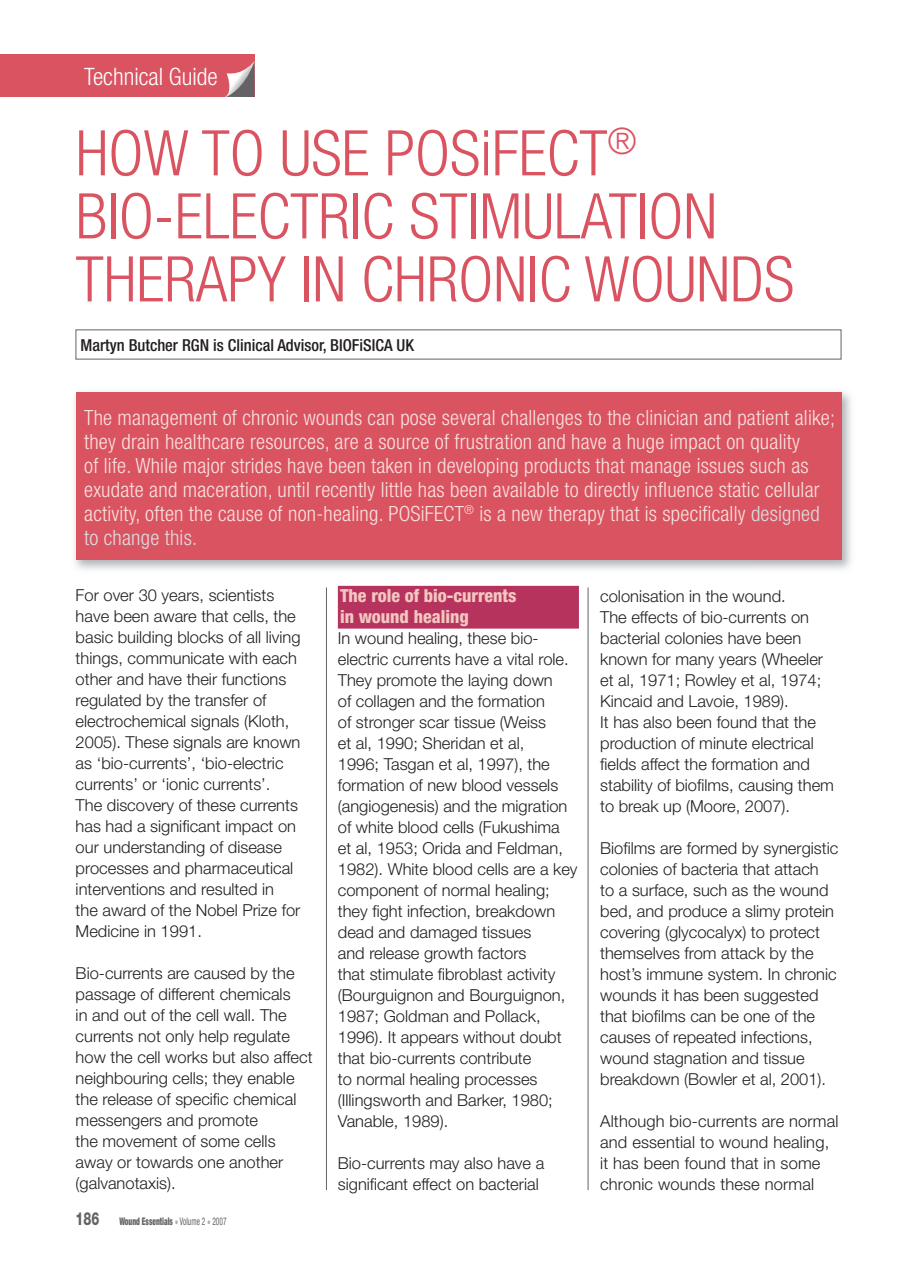
<style>
.page{position:relative;width:917px;height:1287px;background:#fff}
.page>*{position:absolute;margin:0;border:0;box-sizing:border-box;transform-origin:0 0}
.t1{font:300 condensed 63px/63px "Helvetica Neue";color:#da5361}
.t2{font:300 condensed 24px "Helvetica Neue";color:#fff}
.t3{font:300 condensed 21px/24px "Helvetica Neue";letter-spacing:.01em;color:#f9e1de}
.t4{font:800 condensed 18px/21px "Helvetica Neue";color:#f3c7c2}
.t5{font:300 16.5px/21px "Helvetica Neue";color:#231f20}
.t6{font:500 condensed 16.5px "Helvetica Neue";color:#231f20}
.t7{font:900 condensed 10.5px "Helvetica Neue";color:#636366;scale:.7 1}
.s1{color:#dcdddf}
.s2{font-weight:800;font-stretch:normal;font-size:18px}
.s3{font-weight:400;color:#adaeb2}
.s4{font-weight:400}
</style>
<div class="page">
<div style="left:0;top:54px;width:254px;height:43px;background:#da5361"></div>
<svg style="left:225px;top:61px;width:29px;height:36px"></svg>
<div style="left:338px;top:586px;width:241px;height:21px;background:#b6335d"></div>
<div style="left:338px;top:607px;width:241px;height:21px;background:#b6335d"></div>
<div style="left:76px;top:329px;width:765px;height:30px;border:1px solid #636366"></div>
<img style="left:74px;top:392px;width:777px;height:178px">
<div style="left:76px;top:392px;width:765px;height:168px;background:#da5361"></div>
<hr style="left:326px;top:587px;width:1px;height:603px;background:#636366">
<hr style="left:588px;top:587px;width:1px;height:603px;background:#636366">
<h2 class="t2" style="left:84px;top:62px;width:135px">Technical Guide</h2>
<h1 class="t1" style="left:76px;top:121px;width:720px">HOW TO USE POSiFECT<sup>®<br></sup>BIO-ELECTRIC STIMULATION<br>THERAPY IN CHRONIC WOUNDS</h1>
<p class="t6" style="left:80px;top:335px;width:335px">Martyn Butcher RGN is Clinical Advisor, BIOFiSICA UK</p>
<p class="t3" style="left:84px;top:405px;width:752px">The management of chronic wounds can pose several challenges to the clinician and patient alike; they drain healthcare resources, are a source of frustration and have a huge impact on quality<br>of life. While major strides have been taken in developing products that manage issues such as exudate and maceration, until recently little has been available to directly influence static cellular activity, often the cause of non-healing. POSiFECT<sup>®</sup> is a new therapy that is specifically <span class="s1">designed to change this.</span></p>
<p class="t5" style="left:76px;top:584px;width:226px">For over 30 years, scientists have been aware that cells, the basic building blocks of all living things, communicate with each other and have their functions regulated by the transfer of electrochemical signals (Kloth,<br>2005). These signals are known as ‘bio-currents’, ‘bio-electric currents’ or ‘ionic currents’.<br>The discovery of these currents has had a significant impact on our understanding of disease processes and pharmaceutical interventions and resulted in<br>the award of the Nobel Prize for<br>Medicine in 1991.</p>
<p class="t5" style="left:76px;top:962px;width:238px">Bio-currents are caused by the passage of different chemicals<br>in and out of the cell wall. The currents not only help regulate how the cell works but also affect neighbouring cells; they enable the release of specific chemical messengers and promote<br>the movement of some cells away or towards one another (galvanotaxis).</p>
<p class="t7" style="left:76px;top:1214px;width:217px"><span class="s2">186</span> Wound Essentials <span class="s3">•</span> <span class="s4">Volume 2</span> <span class="s3">•</span> <span class="s4">2007</span></p>
<p class="t4" style="left:340px;top:585px;width:178px">The role of bio-currents in wound healing</p>
<p class="t5" style="left:338px;top:627px;width:241px">In wound healing, these bio&shy;electric currents have a vital role.<br>They promote the laying down<br>of collagen and the formation<br>of stronger scar tissue (Weiss<br>et al, 1990; Sheridan et al,<br>1996; Tasgan et al, 1997), the formation of new blood vessels (angiogenesis) and the migration of white blood cells (Fukushima<br>et al, 1953; Orida and Feldman,<br>1982). White blood cells are a key component of normal healing; they fight infection, breakdown dead and damaged tissues<br>and release growth factors<br>that stimulate fibroblast activity (Bourguignon and Bourguignon,<br>1987; Goldman and Pollack,<br>1996). It appears without doubt that bio-currents contribute<br>to normal healing processes (Illingsworth and Barker, 1980;<br>Vanable, 1989).</p>
<p class="t5" style="left:338px;top:1152px;width:208px">Bio-currents may also have a significant effect on bacterial</p>
<p class="t5" style="left:600px;top:585px;width:235px">colonisation in the wound.<br>The effects of bio-currents on bacterial colonies have been known for many years (Wheeler et al, 1971; Rowley et al, 1974;<br>Kincaid and Lavoie, 1989).<br>It has also been found that the production of minute electrical fields affect the formation and stability of biofilms, causing them to break up (Moore, 2007).</p>
<p class="t5" style="left:600px;top:837px;width:240px">Biofilms are formed by synergistic colonies of bacteria that attach<br>to a surface, such as the wound bed, and produce a slimy protein covering (glycocalyx) to protect themselves from attack by the host’s immune system. In chronic wounds it has been suggested that biofilms can be one of the causes of repeated infections, wound stagnation and tissue breakdown (Bowler et al, 2001).</p>
<p class="t5" style="left:600px;top:1110px;width:240px">Although bio-currents are normal and essential to wound healing, it has been found that in some chronic wounds these normal</p>
</div>
